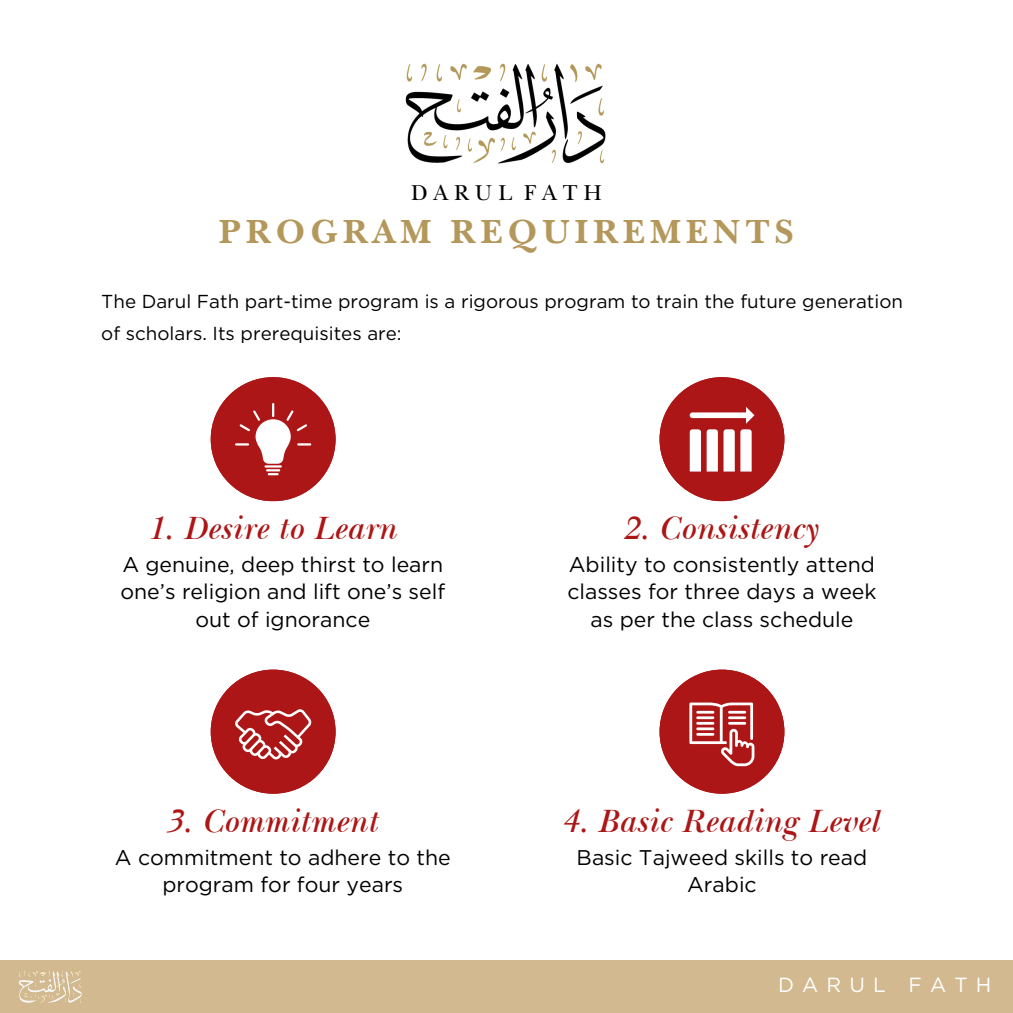
<style>
.page{position:relative;width:1013px;height:1013px;background:#fff}
.page>*{position:absolute;margin:0;border:0;box-sizing:border-box;transform-origin:0 0}
.t1{font:700 35px "New Baskerville ITC Pro";letter-spacing:.15em;color:#b4975a}
.t2{font:italic 600 33.75px "New Baskerville ITC Pro";letter-spacing:.015em;color:#ad1616}
.t3{font:22.5px "New Baskerville";letter-spacing:.26em;color:#000}
.t4{font:21.25px/27.2px "Gotham";color:#000;text-align:center}
.t5{font:20.5px "Gotham";letter-spacing:.4em;color:#fff}
.t6{font:18.75px/31.9px "Gotham";color:#000}
</style>
<div class="page">
<img style="left:405px;top:63px;width:201px;height:101px">
<div style="left:0;top:960px;width:1012px;height:52px;background:#d2b98f"></div>
<img style="left:18px;top:971px;width:64px;height:32px">
<svg style="left:659px;top:377px;width:125px;height:124px"></svg>
<svg style="left:211px;top:377px;width:124px;height:124px"></svg>
<svg style="left:211px;top:669px;width:124px;height:124px"></svg>
<svg style="left:659px;top:669px;width:125px;height:124px"></svg>
<h1 class="t3" style="left:411px;top:180px;width:192px">DARUL FATH</h1>
<h3 class="t1" style="left:219px;top:219px;width:576px">PROGRAM REQUIREMENTS</h3>
<p class="t6" style="left:101px;top:286px;width:803px">The Darul Fath part-time program is a rigorous program to train the future generation of scholars. Its prerequisites are:</p>
<h4 class="t2" style="left:149px;top:517px;width:250px">1. Desire to Learn</h4>
<p class="t2" style="left:624px;top:517px;width:197px">2. Consistency</p>
<p class="t4" style="left:120px;top:552px;width:326px">A genuine, deep thirst to learn one’s religion and lift one’s self out of ignorance</p>
<h4 class="t4" style="left:567px;top:552px;width:311px">Ability to consistently attend classes for three days a week as per the class schedule</h4>
<p class="t2" style="left:167px;top:809px;width:213px">3. Commitment</p>
<h4 class="t2" style="left:563px;top:809px;width:319px">4. Basic Reading Level</h4>
<p class="t4" style="left:115px;top:844px;width:337px">A commitment to adhere to the program for four years</p>
<p class="t4" style="left:576px;top:844px;width:292px">Basic Tajweed skills to read<br>Arabic</p>
<p class="t5" style="left:778px;top:975px;width:215px">DARUL FATH</p>
</div>
